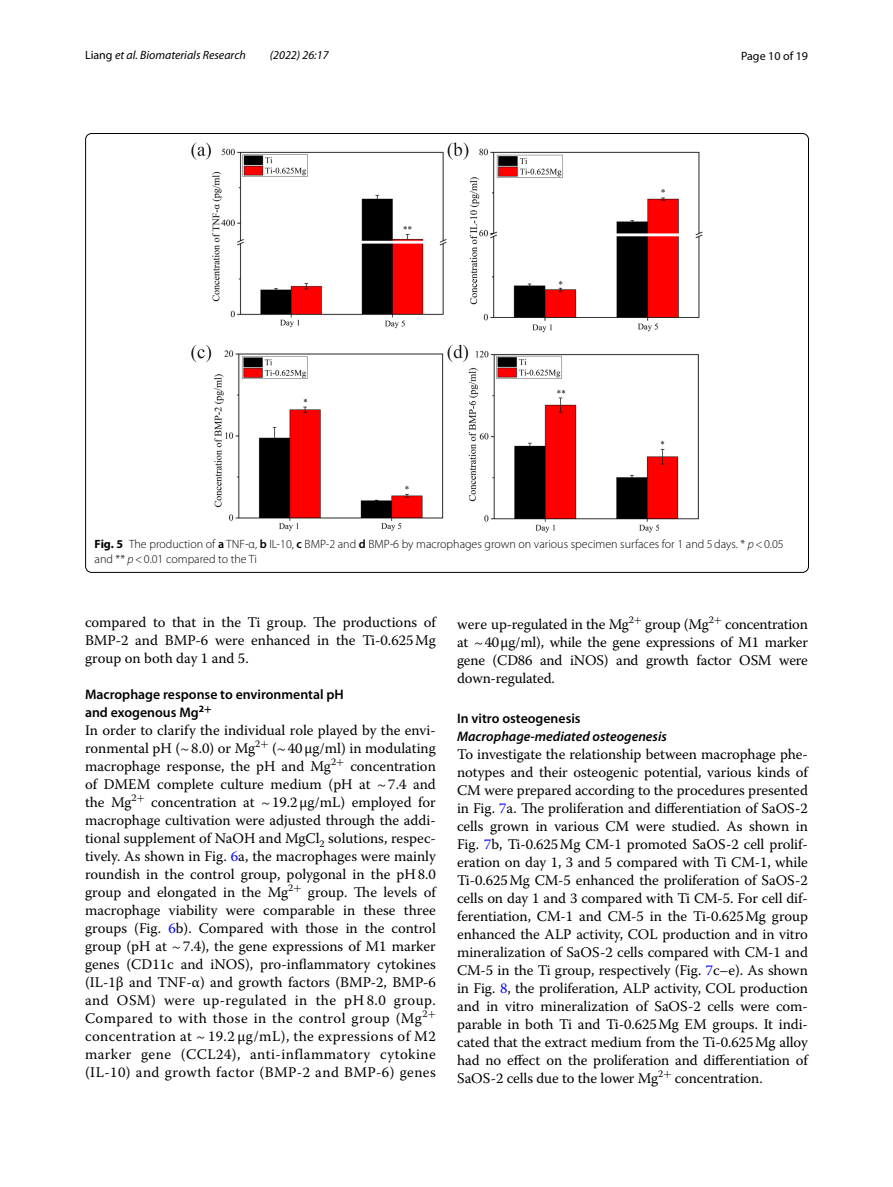
<style>
.page{position:relative;width:893px;height:1187px;background:#fff}
.page>*{position:absolute;margin:0;border:0;box-sizing:border-box;transform-origin:0 0}
.t1{font:14.7px/18px "Warnock Pro";color:#000;text-align:justify}
.t2{font:600 13.8px/18px "Myriad Pro";color:#000}
.t3{font:italic 600 13.8px "Myriad Pro";color:#000}
.t4{font:300 12px/15px "Myriad Pro";color:#000}
.t5{font:italic 12px "Myriad Pro";color:#000}
.t6{font:12px "Myriad Pro";color:#000}
.s1{font-style:normal}
.s2{font-weight:700}
.s3{font-weight:600}
.s4{font-style:italic}
.s5{color:#00f}
</style>
<div class="page">
<img style="left:192px;top:142px;width:510px;height:391px">
<p class="t5" style="left:85px;top:48px;width:162px"><span class="s1">Liang</span> et al. Biomaterials Research</p>
<p class="t5" style="left:270px;top:48px;width:60px">(2022) 26:17</p>
<p class="t6" style="left:741px;top:48px;width:68px">Page 10 of 19</p>
<p class="t4" style="left:95px;top:537px;width:691px"><span class="s2">Fig. 5</span> The production of <span class="s3">a</span> TNF-α, <span class="s3">b</span> IL-10, <span class="s3">c</span> BMP-2 and <span class="s3">d</span> BMP-6 by macrophages grown on various specimen surfaces for 1 and 5days. * <span class="s4">p</span>&lt;0.05 and ** <span class="s4">p</span>&lt;0.01 compared to the Ti</p>
<p class="t1" style="left:85px;top:613px;width:352px">compared to that in the Ti group. The productions of BMP-2 and BMP-6 were enhanced in the Ti-0.625Mg group on both day 1 and 5.</p>
<p class="t2" style="left:85px;top:685px;width:260px">Macrophage response to environmental pH and exogenous Mg<sup>2</sup><sup>+</sup></p>
<p class="t1" style="left:85px;top:721px;width:352px">In order to clarify the individual role played by the envi&shy;ronmental pH (~8.0) or Mg<sup>2</sup><sup>+</sup> (~40μg/ml) in modulating macrophage response, the pH and Mg<sup>2</sup><sup>+</sup> concentration of DMEM complete culture medium (pH at ~7.4 and the Mg<sup>2</sup><sup>+</sup> concentration at ~19.2μg/mL) employed for macrophage cultivation were adjusted through the addi&shy;tional supplement of NaOH and MgCl<sub>2</sub> solutions, respec&shy;tively. As shown in Fig. <span class="s5">6</span>a, the macrophages were mainly roundish in the control group, polygonal in the pH8.0 group and elongated in the Mg<sup>2</sup><sup>+</sup> group. The levels of macrophage viability were comparable in these three groups (Fig. <span class="s5">6</span>b). Compared with those in the control group (pH at ~7.4), the gene expressions of M1 marker genes (CD11c and iNOS), pro-inflammatory cytokines (IL-1β and TNF-α) and growth factors (BMP-2, BMP-6 and OSM) were up-regulated in the pH 8.0 group.<br>Compared to with those in the control group (Mg<sup>2</sup><sup>+ </sup>concentration at ~ 19.2 μg/mL), the expressions of M2 marker gene (CCL24), anti-inflammatory cytokine (IL-10) and growth factor (BMP-2 and BMP-6) genes</p>
<p class="t1" style="left:457px;top:615px;width:352px">were up-regulated in the Mg<sup>2</sup><sup>+</sup> group (Mg<sup>2</sup><sup>+</sup> concentration at ~40μg/ml), while the gene expressions of M1 marker gene (CD86 and iNOS) and growth factor OSM were down-regulated.</p>
<p class="t2" style="left:457px;top:708px;width:125px">In vitro osteogenesis</p>
<p class="t3" style="left:457px;top:727px;width:211px">Macrophage‑mediated osteogenesis</p>
<p class="t1" style="left:457px;top:744px;width:352px">To investigate the relationship between macrophage phe&shy;notypes and their osteogenic potential, various kinds of CM were prepared according to the procedures presented in Fig. <span class="s5">7</span>a. The proliferation and differentiation of SaOS-2 cells grown in various CM were studied. As shown in Fig. <span class="s5">7</span>b, Ti-0.625Mg CM-1 promoted SaOS-2 cell prolif&shy;eration on day 1, 3 and 5 compared with Ti CM-1, while Ti-0.625Mg CM-5 enhanced the proliferation of SaOS-2 cells on day 1 and 3 compared with Ti CM-5. For cell dif&shy;ferentiation, CM-1 and CM-5 in the Ti-0.625Mg group enhanced the ALP activity, COL production and in vitro mineralization of SaOS-2 cells compared with CM-1 and CM-5 in the Ti group, respectively (Fig. <span class="s5">7</span>c–e). As shown in Fig. <span class="s5">8</span>, the proliferation, ALP activity, COL production and in vitro mineralization of SaOS-2 cells were com&shy;parable in both Ti and Ti-0.625Mg EM groups. It indi&shy;cated that the extract medium from the Ti-0.625Mg alloy had no effect on the proliferation and differentiation of SaOS-2 cells due to the lower Mg<sup>2</sup><sup>+</sup> concentration.</p>
</div>
